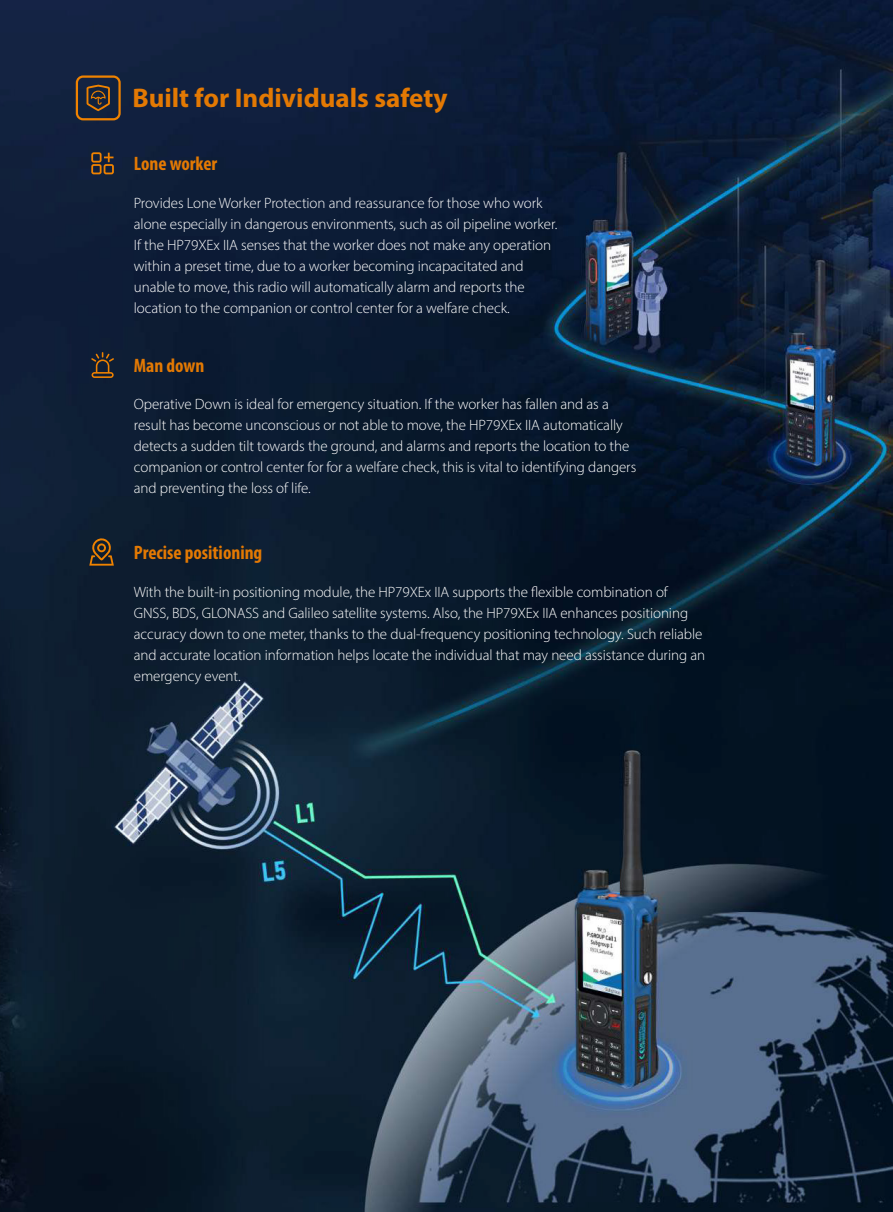
<style>
.page{position:relative;width:893px;height:1212px;background:#fff}
.page>*{position:absolute;margin:0;border:0;box-sizing:border-box;transform-origin:0 0}
.t1{font:700 27px "Myriad Pro";color:#e37903}
.t2{font:700 condensed 19.5px "Myriad Pro";color:#e37903}
.t3{font:300 15px/21px "Myriad Pro";letter-spacing:-.005em;color:#fff}
</style>
<div class="page">
<img style="left:0;top:0;width:893px;height:1212px">
<div style="left:76px;top:75px;width:45px;height:45px;border:2px solid #ef8200;border-radius:6px"></div>
<svg style="left:87px;top:85px;width:23px;height:26px"></svg>
<div style="left:91px;top:164px;width:11px;height:10px;border:2px solid #ef8200;border-radius:2px"></div>
<div style="left:104px;top:164px;width:10px;height:10px;border:2px solid #ef8200;border-radius:2px"></div>
<div style="left:91px;top:152px;width:11px;height:11px;border:2px solid #ef8200;border-radius:2px"></div>
<svg style="left:104px;top:153px;width:9px;height:9px"></svg>
<svg style="left:91px;top:352px;width:23px;height:26px"></svg>
<svg style="left:89px;top:538px;width:25px;height:28px"></svg>
<p class="t1" style="left:132px;top:80px;width:317px">Built for Individuals safety</p>
<p class="t2" style="left:134px;top:152px;width:85px">Lone worker</p>
<p class="t3" style="left:134px;top:192px;width:425px">Provides Lone Worker Protection and reassurance for those who work alone especially in dangerous environments, such as oil pipeline worker.<br>If the HP79XEx IIA senses that the worker does not make any operation within a preset time, due to a worker becoming incapacitated and unable to move, this radio will automatically alarm and reports the location to the companion or control center for a welfare check.</p>
<p class="t2" style="left:134px;top:353px;width:72px">Man down</p>
<p class="t3" style="left:134px;top:394px;width:504px">Operative Down is ideal for emergency situation. If the worker has fallen and as a result has become unconscious or not able to move, the HP79XEx IIA automatically detects a sudden tilt towards the ground, and alarms and reports the location to the companion or control center for for a welfare check, this is vital to identifying dangers and preventing the loss of life.</p>
<p class="t2" style="left:134px;top:541px;width:130px">Precise positioning</p>
<p class="t3" style="left:134px;top:581px;width:573px">With the built-in positioning module, the HP79XEx IIA supports the flexible combination of GNSS, BDS, GLONASS and Galileo satellite systems. Also, the HP79XEx IIA enhances positioning accuracy down to one meter, thanks to the dual-frequency positioning technology. Such reliable and accurate location information helps locate the individual that may need assistance during an emergency event.</p>
</div>
